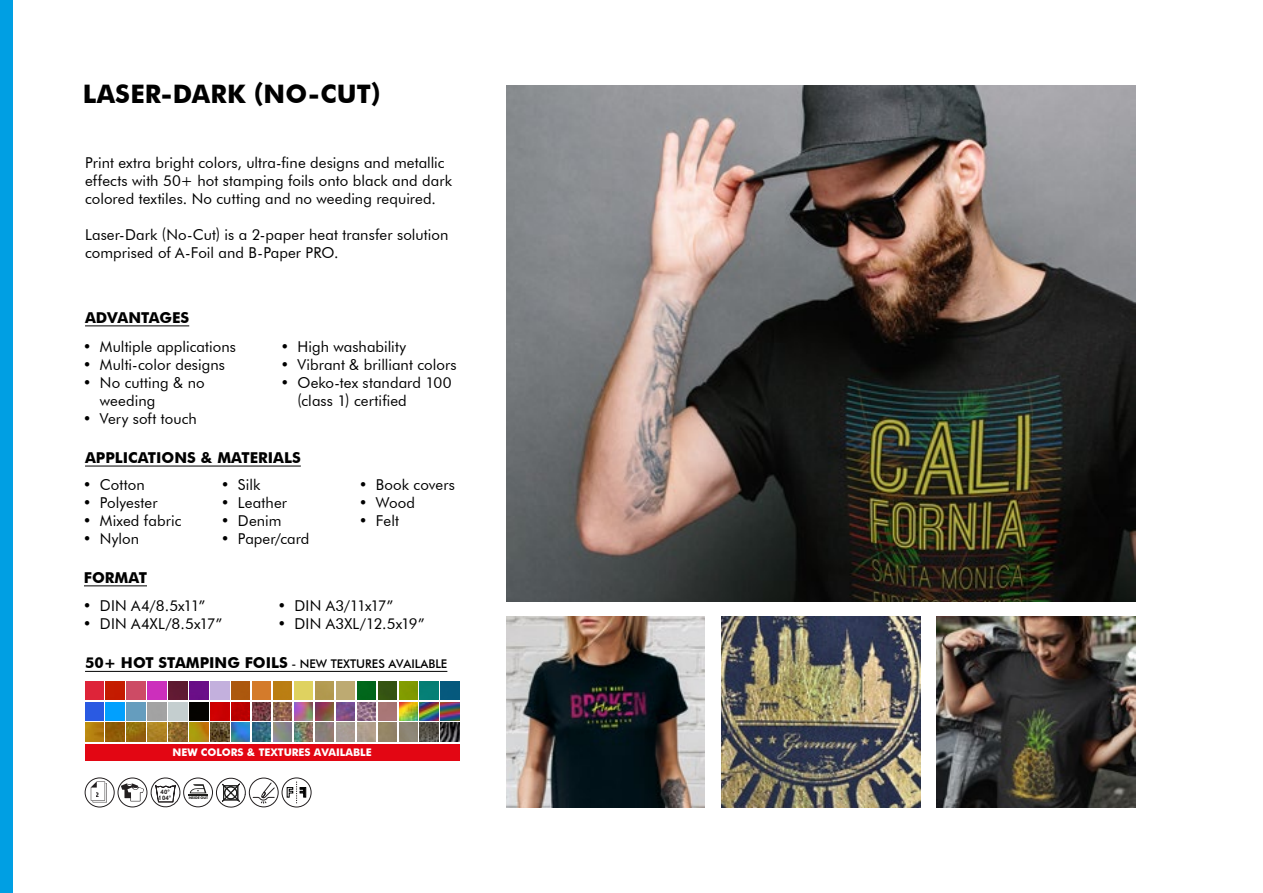
<style>
.page{position:relative;width:1263px;height:893px;background:#fff}
.page>*{position:absolute;margin:0;border:0;box-sizing:border-box;transform-origin:0 0}
.t1{font:700 25.5px "Futura BT";letter-spacing:.01em;color:#000}
.t2{font:15px/18px "Futura BT";letter-spacing:.005em;color:#000}
.t3{font:700 15px "Futura BT";color:#000}
.t4{font:15px "Futura BT";letter-spacing:-.06em;color:#000}
.t5{font:500 12px "Futura BT";color:#000}
.t6{font:700 10.5px "Futura BT";color:#fff}
.t7{font:700 9.9px "Myriad Arabic";color:#231f20}
.t8{font:700 6px/5.8px "Arial";color:#231f20;text-align:center}
.t9{font:700 3.6px "Futura BT";letter-spacing:-.02em;color:#1d1d1b}
.s1{font-weight:700;font-size:15px}
</style>
<div class="page">
<div style="left:0;top:0;width:13px;height:893px;background:#009fe3"></div>
<img style="left:506px;top:85px;width:629px;height:517px">
<img style="left:506px;top:617px;width:199px;height:191px">
<img style="left:937px;top:617px;width:198px;height:191px">
<img style="left:721px;top:617px;width:199px;height:191px">
<hr style="left:85px;top:325px;width:104px;height:1px;background:#000">
<hr style="left:85px;top:466px;width:216px;height:1px;background:#000">
<hr style="left:84px;top:585px;width:63px;height:1px;background:#000">
<div style="left:118px;top:777px;width:29px;height:30px;border:1px solid #231f20;border-radius:50%"></div>
<svg style="left:121px;top:783px;width:23px;height:18px"></svg>
<div style="left:85px;top:777px;width:30px;height:30px;border:1px solid #231f20;border-radius:50%"></div>
<svg style="left:91px;top:781px;width:16px;height:21px"></svg>
<svg style="left:150px;top:777px;width:31px;height:31px"></svg>
<svg style="left:216px;top:777px;width:30px;height:31px"></svg>
<svg style="left:252px;top:782px;width:23px;height:22px"></svg>
<div style="left:249px;top:778px;width:30px;height:29px;border:1px solid #231f20;border-radius:50%"></div>
<div style="left:282px;top:777px;width:29px;height:30px;border:1px solid #231f20;border-radius:50%"></div>
<svg style="left:188px;top:784px;width:20px;height:11px"></svg>
<div style="left:183px;top:777px;width:30px;height:30px;border:1px solid #231f20;border-radius:50%"></div>
<hr style="left:85px;top:671px;width:362px;height:1px;background:#000">
<div style="left:85px;top:744px;width:374px;height:16px;background:#e30613"></div>
<img style="left:232px;top:681px;width:18px;height:19px">
<img style="left:252px;top:681px;width:19px;height:19px">
<img style="left:273px;top:681px;width:19px;height:19px">
<img style="left:106px;top:681px;width:18px;height:19px">
<img style="left:127px;top:681px;width:18px;height:19px">
<img style="left:148px;top:681px;width:18px;height:19px">
<img style="left:169px;top:681px;width:18px;height:19px">
<img style="left:190px;top:681px;width:18px;height:19px">
<img style="left:85px;top:681px;width:18px;height:19px">
<img style="left:294px;top:681px;width:19px;height:19px">
<img style="left:315px;top:681px;width:19px;height:19px">
<img style="left:211px;top:702px;width:18px;height:19px">
<img style="left:232px;top:702px;width:18px;height:19px">
<img style="left:252px;top:702px;width:19px;height:19px">
<img style="left:357px;top:681px;width:18px;height:19px">
<img style="left:378px;top:681px;width:18px;height:19px">
<img style="left:399px;top:681px;width:18px;height:19px">
<img style="left:420px;top:681px;width:18px;height:19px">
<img style="left:441px;top:681px;width:18px;height:19px">
<img style="left:85px;top:702px;width:18px;height:18px">
<img style="left:106px;top:702px;width:18px;height:18px">
<img style="left:127px;top:702px;width:18px;height:19px">
<img style="left:190px;top:702px;width:18px;height:19px">
<img style="left:273px;top:702px;width:19px;height:19px">
<img style="left:294px;top:702px;width:19px;height:19px">
<img style="left:315px;top:702px;width:19px;height:19px">
<img style="left:85px;top:723px;width:18px;height:18px">
<img style="left:357px;top:702px;width:18px;height:19px">
<img style="left:106px;top:723px;width:18px;height:18px">
<img style="left:127px;top:723px;width:18px;height:18px">
<img style="left:399px;top:702px;width:18px;height:19px">
<img style="left:420px;top:702px;width:18px;height:19px">
<img style="left:441px;top:702px;width:18px;height:19px">
<img style="left:336px;top:702px;width:19px;height:19px">
<img style="left:148px;top:723px;width:18px;height:18px">
<img style="left:169px;top:723px;width:18px;height:18px">
<img style="left:190px;top:723px;width:18px;height:18px">
<img style="left:211px;top:723px;width:18px;height:18px">
<img style="left:232px;top:723px;width:18px;height:18px">
<img style="left:252px;top:723px;width:19px;height:18px">
<img style="left:273px;top:723px;width:19px;height:18px">
<img style="left:294px;top:723px;width:19px;height:18px">
<img style="left:336px;top:723px;width:19px;height:18px">
<img style="left:378px;top:723px;width:18px;height:18px">
<img style="left:420px;top:723px;width:18px;height:18px">
<img style="left:441px;top:723px;width:18px;height:18px">
<svg style="left:287px;top:782px;width:19px;height:21px"></svg>
<h1 class="t1" style="left:83px;top:79px;width:299px">LASER-DARK (NO-CUT)</h1>
<p class="t2" style="left:85px;top:153px;width:369px">Print extra bright colors, ultra-fine designs and metallic effects with 50+ hot stamping foils onto black and dark colored textiles. No cutting and no weeding required.</p>
<p class="t2" style="left:85px;top:225px;width:365px">Laser-Dark (No-Cut) is a 2-paper heat transfer solution comprised of A-Foil and B-Paper PRO.</p>
<p class="t3" style="left:85px;top:308px;width:106px">ADVANTAGES</p>
<p class="t2" style="left:83px;top:337px;width:155px">• Multiple applications</p>
<p class="t2" style="left:83px;top:355px;width:143px">• Multi-color designs</p>
<p class="t2" style="left:100px;top:373px;width:106px;text-indent:-17px">• No cutting &amp; no weeding</p>
<p class="t2" style="left:83px;top:409px;width:116px">• Very soft touch</p>
<p class="t2" style="left:280px;top:337px;width:127px">• High washability</p>
<p class="t2" style="left:280px;top:355px;width:178px">• Vibrant &amp; brilliant colors</p>
<p class="t2" style="left:297px;top:373px;width:156px;text-indent:-17px">• Oeko-tex standard 100 (class 1) certified</p>
<p class="t3" style="left:85px;top:449px;width:217px">APPLICATIONS &amp; MATERIALS</p>
<p class="t2" style="left:83px;top:475px;width:63px">• Cotton</p>
<p class="t2" style="left:83px;top:493px;width:76px">• Polyester</p>
<p class="t2" style="left:83px;top:511px;width:100px">• Mixed fabric</p>
<p class="t2" style="left:83px;top:529px;width:58px">• Nylon</p>
<p class="t2" style="left:221px;top:475px;width:41px">• Silk</p>
<p class="t2" style="left:221px;top:493px;width:68px">• Leather</p>
<p class="t2" style="left:221px;top:511px;width:62px">• Denim</p>
<p class="t2" style="left:221px;top:529px;width:90px">• Paper/card</p>
<p class="t2" style="left:359px;top:475px;width:98px">• Book covers</p>
<p class="t2" style="left:359px;top:493px;width:58px">• Wood</p>
<p class="t2" style="left:359px;top:511px;width:42px">• Felt</p>
<p class="t3" style="left:84px;top:568px;width:65px">FORMAT</p>
<p class="t2" style="left:83px;top:596px;width:124px">• DIN A4/8.5x11”</p>
<p class="t2" style="left:83px;top:614px;width:141px">• DIN A4XL/8.5x17”</p>
<p class="t4" style="left:277px;top:596px;width:117px">• DIN A3/11x17”</p>
<p class="t2" style="left:277px;top:614px;width:149px">• DIN A3XL/12.5x19”</p>
<p class="t5" style="left:85px;top:657px;width:364px"><span class="s1">50+ HOT STAMPING FOILS</span> - NEW TEXTURES AVAILABLE</p>
<p class="t6" style="left:172px;top:746px;width:201px">NEW COLORS &amp; TEXTURES AVAILABLE</p>
<p class="t7" style="left:96px;top:788px;width:5px">2</p>
<p class="t8" style="left:159px;top:789px;width:14px">40°<br>104°</p>
<p class="t9" style="left:188px;top:796px;width:22px">INSIDE OUT</p>
</div>
